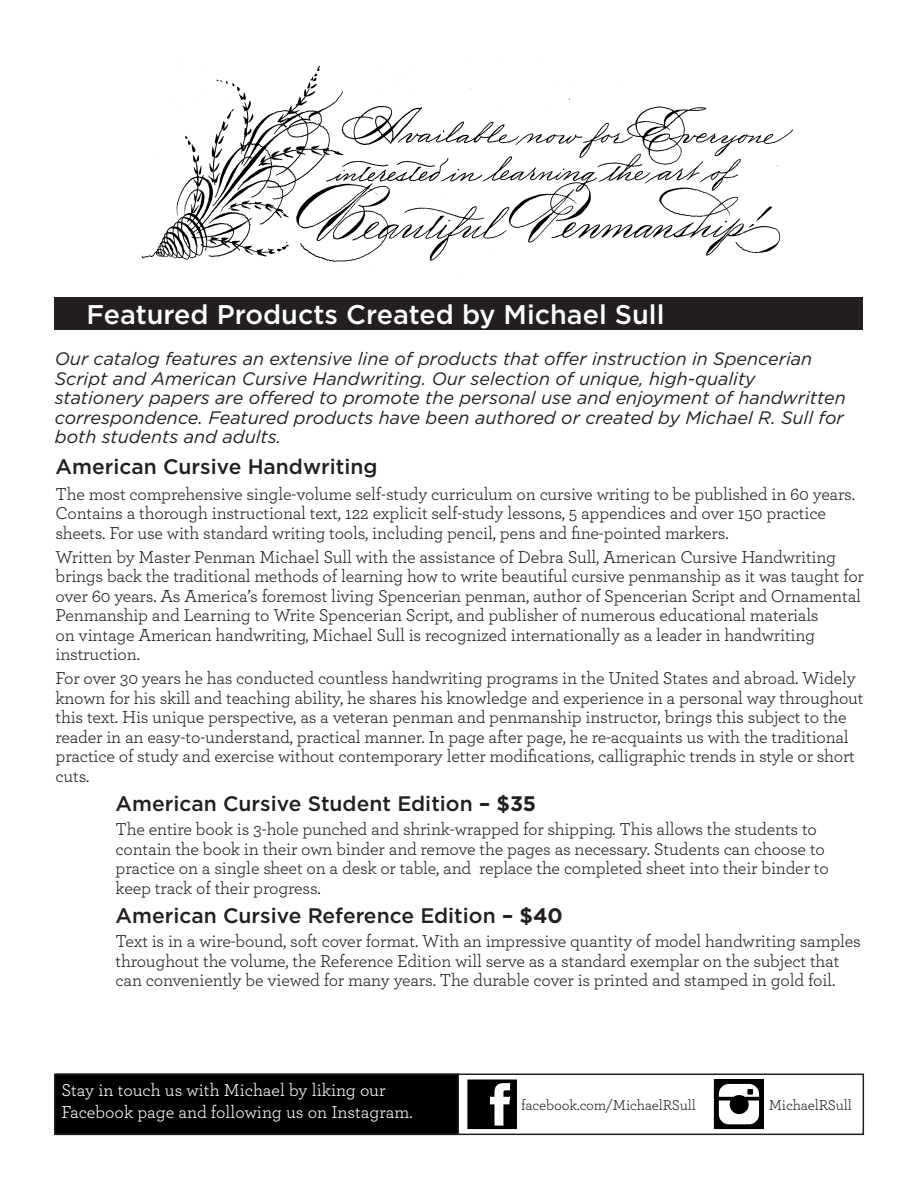
<style>
.page{position:relative;width:918px;height:1188px;background:#fff}
.page>*{position:absolute;margin:0;border:0;box-sizing:border-box;transform-origin:0 0}
.t1{font:500 27px "Gotham";color:#fff}
.t2{font:500 21px "Gotham";color:#231f20}
.t3{font:18px/19.5px "Archer";letter-spacing:-.01em;color:#231f20}
.t4{font:italic 18px/19.5px "Gotham";color:#231f20}
.t5{font:18px/21.6px "Archer";color:#fff}
.t6{font:15px "Archer";letter-spacing:-.01em;color:#231f20}
.s1{font-weight:700}
</style>
<div class="page">
<div style="left:54px;top:297px;width:808px;height:32px;background:#231f20"></div>
<svg style="left:467px;top:1080px;width:50px;height:49px"></svg>
<svg style="left:714px;top:1080px;width:49px;height:49px"></svg>
<div style="left:56px;top:1074px;width:808px;height:61px;border:2px solid #231f20"></div>
<div style="left:55px;top:1074px;width:403px;height:60px;background:#000"></div>
<div style="left:54px;top:1074px;width:405px;height:61px;border:2px solid #231f20"></div>
<img style="left:141px;top:64px;width:653px;height:201px">
<p class="t1" style="left:86px;top:297px;width:580px">Featured Products Created by Michael Sull</p>
<p class="t4" style="left:55px;top:349px;width:792px">Our catalog features an extensive line of products that offer instruction in Spencerian Script and American Cursive Handwriting. Our selection of unique, high-quality stationery papers are offered to promote the personal use and enjoyment of handwritten correspondence. Featured products have been authored or created by Michael R. Sull for both students and adults.</p>
<p class="t2" style="left:56px;top:453px;width:324px">American Cursive Handwriting</p>
<p class="t3" style="left:56px;top:483px;width:801px">The most comprehensive single-volume self-study curriculum on cursive writing to be published in 60 years.<br>Contains a thorough instructional text, 122 explicit self-study lessons, 5 appendices and over 150 practice sheets. For use with standard writing tools, including pencil, pens and fine-pointed markers.</p>
<p class="t3" style="left:56px;top:546px;width:810px">Written by Master Penman Michael Sull with the assistance of Debra Sull, American Cursive Handwriting brings back the traditional methods of learning how to write beautiful cursive penmanship as it was taught for over 60 years. As America’s foremost living Spencerian penman, author of Spencerian Script and Ornamental Penmanship and Learning to Write Spencerian Script, and publisher of numerous educational materials<br>on vintage American handwriting, Michael Sull is recognized internationally as a leader in handwriting instruction.</p>
<p class="t3" style="left:56px;top:667px;width:809px">For over 30 years he has conducted countless handwriting programs in the United States and abroad. Widely known for his skill and teaching ability, he shares his knowledge and experience in a personal way throughout this text. His unique perspective, as a veteran penman and penmanship instructor, brings this subject to the reader in an easy-to-understand, practical manner. In page after page, he re-acquaints us with the traditional practice of study and exercise without contemporary letter modifications, calligraphic trends in style or short cuts.</p>
<p class="t2" style="left:116px;top:790px;width:422px">American Cursive Student Edition <span class="s1">– $35</span></p>
<p class="t3" style="left:116px;top:819px;width:715px">The entire book is 3-hole punched and shrink-wrapped for shipping. This allows the students to contain the book in their own binder and remove the pages as necessary. Students can choose to practice on a single sheet on a desk or table, and replace the completed sheet into their binder to keep track of their progress.</p>
<p class="t2" style="left:116px;top:902px;width:449px">American Cursive Reference Edition <span class="s1">– $40</span></p>
<p class="t3" style="left:116px;top:931px;width:747px">Text is in a wire-bound, soft cover format. With an impressive quantity of model handwriting samples throughout the volume, the Reference Edition will serve as a standard exemplar on the subject that can conveniently be viewed for many years. The durable cover is printed and stamped in gold foil.</p>
<p class="t5" style="left:61px;top:1078px;width:353px">Stay in touch us with Michael by liking our<br>Facebook page and following us on Instagram.</p>
<p class="t6" style="left:521px;top:1094px;width:176px">facebook.com/MichaelRSull</p>
<p class="t6" style="left:769px;top:1094px;width:85px">MichaelRSull</p>
</div>
